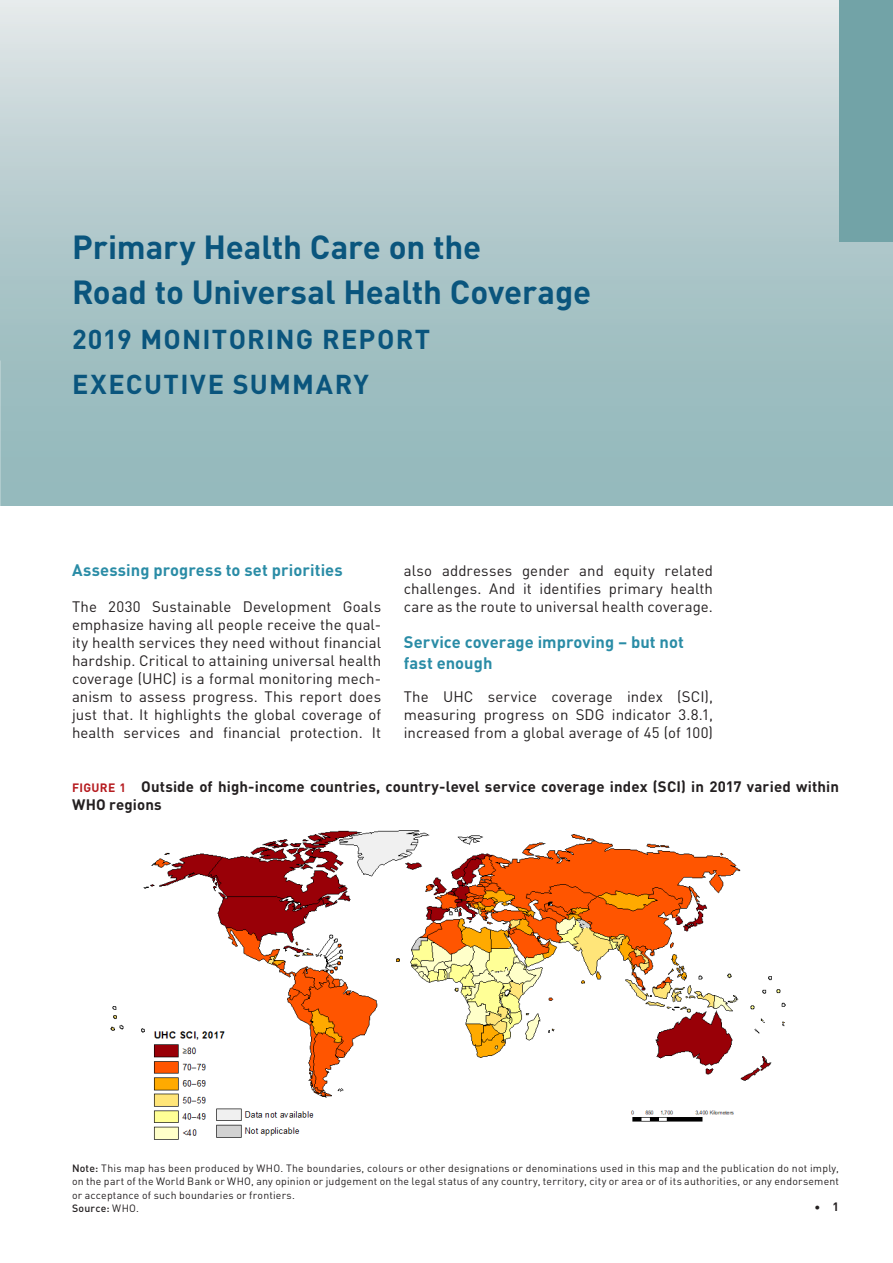
<style>
.page{position:relative;width:893px;height:1263px;background:#fff}
.page>*{position:absolute;margin:0;border:0;box-sizing:border-box;transform-origin:0 0}
.t1{font:700 33px/45px "DIN Pro";letter-spacing:-.005em;color:#0a557d}
.t2{font:700 27px/45px "DIN Pro";letter-spacing:.045em;color:#0a557d}
.t3{font:700 16.5px/21px "DIN Pro";letter-spacing:.005em;color:#2a8ca6}
.t4{font:15px/18px "DIN Pro";letter-spacing:.005em;color:#231f20;text-align:justify}
.t5{font:700 15px/18px "DIN Pro";letter-spacing:.01em;color:#231f20}
.t6{font:700 12px "DIN Pro";color:#231f20}
.t7{font:10.5px/13.5px "DIN Pro";letter-spacing:.02em;color:#231f20}
.s1{font-size:12px;color:#b61c20}
.s2{font-weight:500}
</style>
<div class="page">
<div style="left:0;top:0;width:893px;height:505px;background:linear-gradient(to bottom,#dde3e5,#89b2b5)"></div>
<img style="left:110px;top:830px;width:676px;height:310px">
<div style="left:839px;top:0;width:54px;height:242px;background:#72a3a7"></div>
<h1 class="t1" style="left:72px;top:223px;width:521px">Primary Health Care on the<br>Road to Universal Health Coverage</h1>
<h2 class="t2" style="left:72px;top:315px;width:360px">2019 MONITORING REPORT<br>EXECUTIVE SUMMARY</h2>
<p class="t3" style="left:72px;top:559px;width:272px">Assessing progress to set priorities</p>
<p class="t4" style="left:72px;top:597px;width:311px">The 2030 Sustainable Development Goals emphasize having all people receive the qual&shy;ity health services they need without financial hardship. Critical to attaining universal health coverage (UHC) is a formal monitoring mech&shy;anism to assess progress. This report does just that. It highlights the global coverage of health services and financial protection. It</p>
<p class="t4" style="left:404px;top:561px;width:311px">also addresses gender and equity related challenges. And it identifies primary health care as the route to universal health coverage.</p>
<p class="t3" style="left:404px;top:631px;width:282px">Service coverage improving – but not fast enough</p>
<p class="t4" style="left:404px;top:687px;width:311px">The UHC service coverage index (SCI), measuring progress on SDG indicator 3.8.1, increased from a global average of 45 (of 100)</p>
<p class="t5" style="left:72px;top:777px;width:768px"><span class="s1">FIGURE 1</span> Outside of high-income countries, country-level service coverage index (SCI) in 2017 varied within<br>WHO regions</p>
<p class="t7" style="left:72px;top:1160px;width:769px"><span class="s2">Note:</span> This map has been produced by WHO. The boundaries, colours or other designations or denominations used in this map and the publication do not imply, on the part of the World Bank or WHO, any opinion or judgement on the legal status of any country, territory, city or area or of its authorities, or any endorsement or acceptance of such boundaries or frontiers.<br><span class="s2">Source:</span> WHO.</p>
<p class="t6" style="left:814px;top:1197px;width:26px">• 1</p>
</div>
